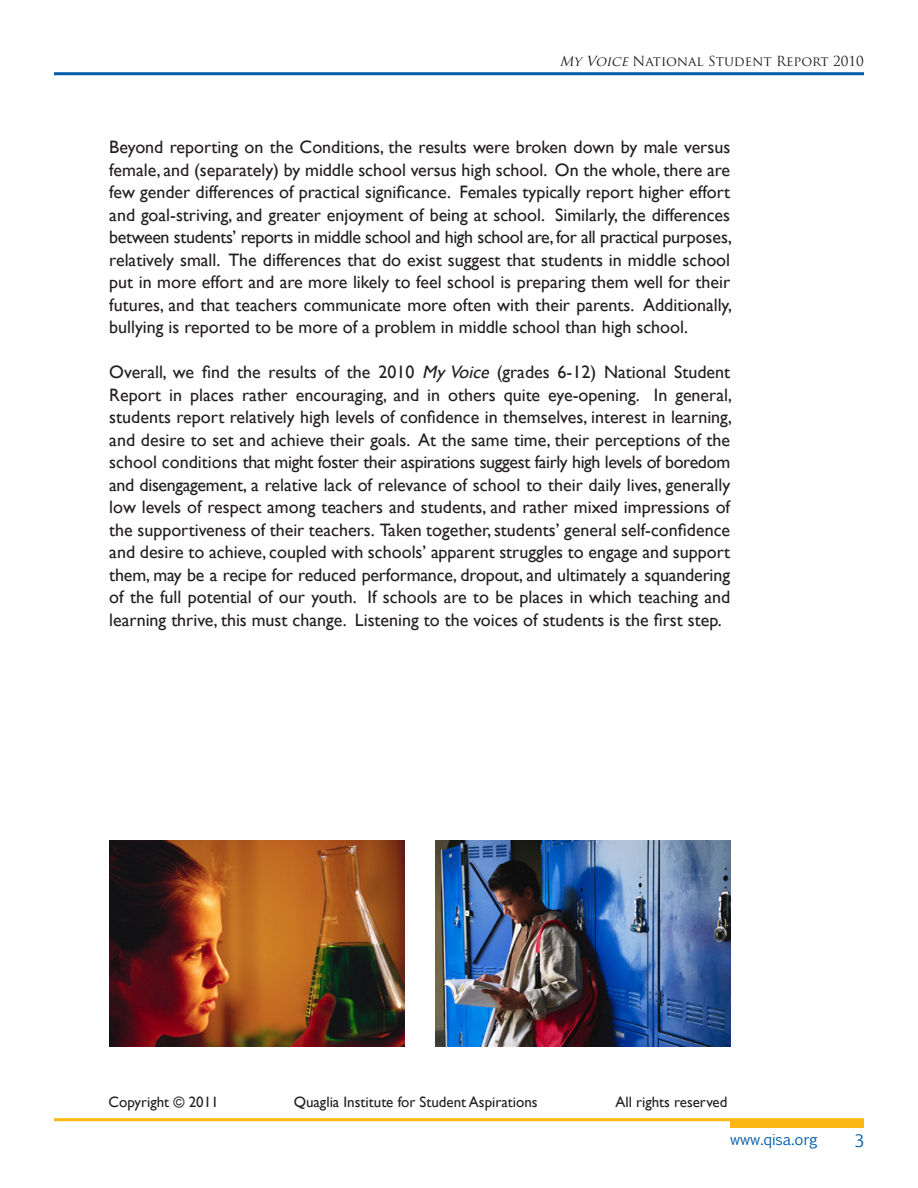
<style>
.page{position:relative;width:918px;height:1188px;background:#fff}
.page>*{position:absolute;margin:0;border:0;box-sizing:border-box;transform-origin:0 0}
.t1{font:18px/22.5px "Gill Sans";color:#231f20;text-align:justify}
.t2{font:16.5px "Euphemia UCAS";color:#015dab}
.t3{font:15px "Gill Sans";color:#231f20}
.t4{font:15px "Euphemia UCAS";color:#015dab}
.t5{font:13.5px "Trajan Pro";color:#231f20}
.s1{font-style:italic}
</style>
<div class="page">
<hr style="left:54px;top:1118px;width:810px;height:3px;background:#fcb615">
<hr style="left:54px;top:72px;width:810px;height:3px;background:#015dab">
<div style="left:730px;top:1121px;width:134px;height:7px;background:#fcb615"></div>
<img style="left:109px;top:840px;width:295px;height:206px">
<img style="left:435px;top:840px;width:295px;height:206px">
<p class="t5" style="left:560px;top:53px;width:306px"><span class="s1">My Voice</span> National Student Report 2010</p>
<p class="t1" style="left:109px;top:136px;width:624px">Beyond reporting on the Conditions, the results were broken down by male versus female, and (separately) by middle school versus high school. On the whole, there are few gender differences of practical significance. Females typically report higher effort and goal-striving, and greater enjoyment of being at school. Similarly, the differences between students’ reports in middle school and high school are, for all practical purposes, relatively small. The differences that do exist suggest that students in middle school put in more effort and are more likely to feel school is preparing them well for their futures, and that teachers communicate more often with their parents. Additionally, bullying is reported to be more of a problem in middle school than high school.</p>
<p class="t1" style="left:109px;top:361px;width:624px">Overall, we find the results of the 2010 <span class="s1">MyVoice</span> (grades 6-12) National Student Report in places rather encouraging, and in others quite eye-opening. In general, students report relatively high levels of confidence in themselves, interest in learning, and desire to set and achieve their goals. At the same time, their perceptions of the school conditions that might foster their aspirations suggest fairly high levels of boredom and disengagement, a relative lack of relevance of school to their daily lives, generally low levels of respect among teachers and students, and rather mixed impressions of the supportiveness of their teachers. Taken together, students’ general self-confidence and desire to achieve, coupled with schools’ apparent struggles to engage and support them, may be a recipe for reduced performance, dropout, and ultimately a squandering of the full potential of our youth. If schools are to be places in which teaching and learning thrive, this must change. Listening to the voices of students is the first step.</p>
<p class="t3" style="left:109px;top:1094px;width:112px">Copyright © 2011</p>
<p class="t3" style="left:294px;top:1094px;width:245px">Quaglia Institute for Student Aspirations</p>
<p class="t3" style="left:615px;top:1094px;width:114px">All rights reserved</p>
<p class="t4" style="left:730px;top:1129px;width:89px">www.qisa.org</p>
<p class="t2" style="left:854px;top:1129px;width:11px">3</p>
</div>
